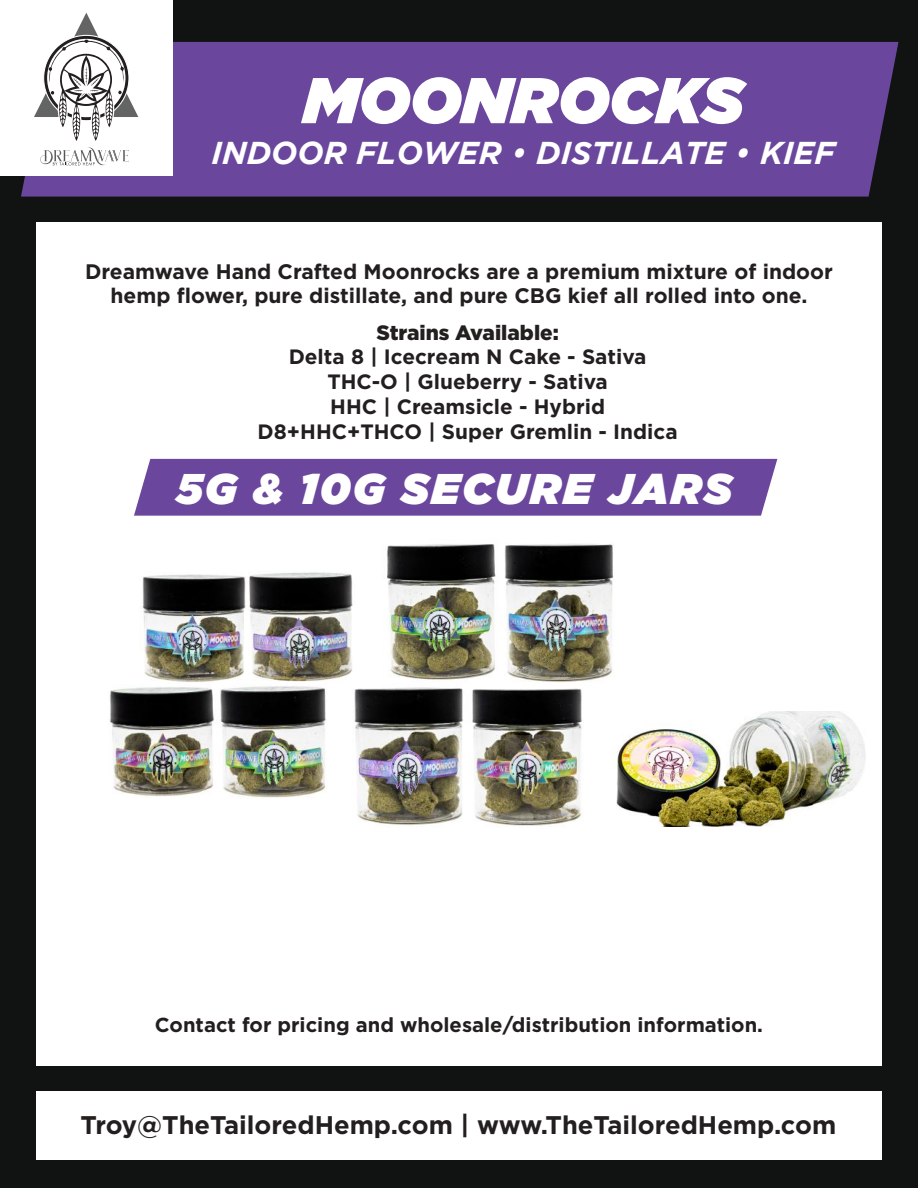
<style>
.page{position:relative;width:918px;height:1188px;background:#111212}
.page>*{position:absolute;margin:0;border:0;box-sizing:border-box;transform-origin:0 0}
.t1{font:italic 900 64.5px "Gotham";color:#fff}
.t2{font:italic 900 42.9px "Gotham";letter-spacing:.06em;color:#fff}
.t3{font:italic 700 31.5px "Gotham";color:#fff}
.t4{font:700 25.5px "Gotham";color:#241f1f}
.t5{font:700 21px/24px "Gotham";color:#241f1f;text-align:center}
.t6{font:700 20.7px/24.9px "Gotham";color:#241f1f;text-align:center}
.t7{font:900 20.7px "Gotham";color:#241f1f}
.t8{font:700 20.25px "Gotham";color:#241f1f}
</style>
<div class="page">
<div style="left:21px;top:42px;width:878px;height:155px;background:#6a479d"></div>
<div style="left:0;top:0;width:172px;height:176px;background:#fff"></div>
<div style="left:36px;top:222px;width:846px;height:843px;background:#fff"></div>
<div style="left:36px;top:1091px;width:846px;height:69px;background:#fff"></div>
<svg style="left:34px;top:13px;width:104px;height:152px"></svg>
<div style="left:134px;top:459px;width:643px;height:57px;background:#6a479d"></div>
<img style="left:354px;top:687px;width:229px;height:139px">
<img style="left:387px;top:543px;width:227px;height:140px">
<img style="left:616px;top:712px;width:250px;height:114px">
<img style="left:139px;top:572px;width:214px;height:111px">
<img style="left:220px;top:686px;width:106px;height:112px">
<img style="left:110px;top:687px;width:104px;height:110px">
<h1 class="t1" style="left:303px;top:63px;width:442px">MOONROCKS</h1>
<h3 class="t3" style="left:212px;top:134px;width:625px">INDOOR FLOWER • DISTILLATE • KIEF</h3>
<p class="t5" style="left:85px;top:259px;width:749px">Dreamwave Hand Crafted Moonrocks are a premium mixture of indoor hemp flower, pure distillate, and pure CBG kief all rolled into one.</p>
<p class="t7" style="left:376px;top:320px;width:184px">Strains Available:</p>
<p class="t6" style="left:258px;top:344px;width:422px">Delta 8 | Icecream N Cake - Sativa<br>THC-O | Glueberry - Sativa<br>HHC | Creamsicle - Hybrid<br>D8+HHC+THCO | Super Gremlin - Indica</p>
<h2 class="t2" style="left:176px;top:464px;width:557px">5G &amp; 10G SECURE JARS</h2>
<p class="t8" style="left:155px;top:1013px;width:610px">Contact for pricing and wholesale/distribution information.</p>
<p class="t4" style="left:81px;top:1110px;width:757px">Troy@TheTailoredHemp.com | www.TheTailoredHemp.com</p>
</div>
